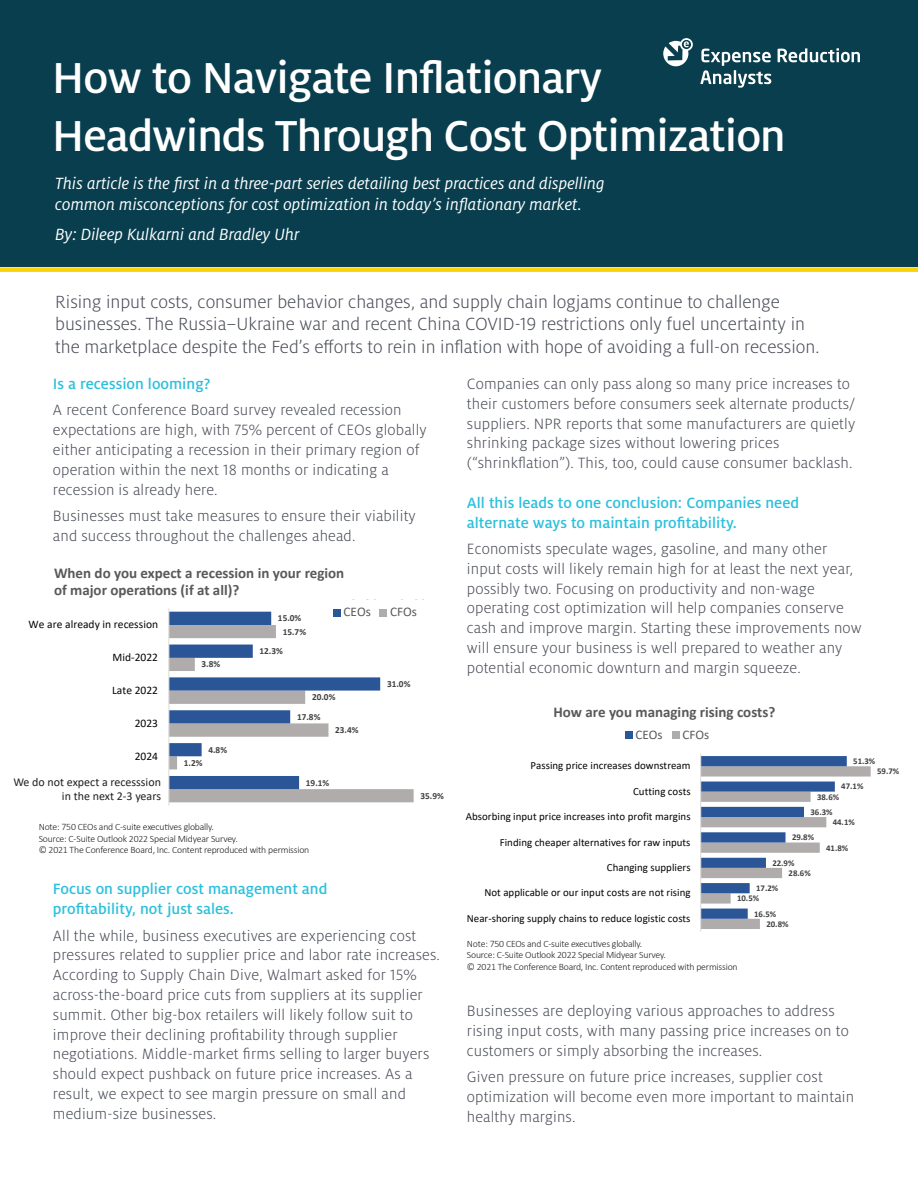
<style>
.page{position:relative;width:918px;height:1188px;background:#fff}
.page>*{position:absolute;margin:0;border:0;box-sizing:border-box;transform-origin:0 0}
.t1{font:500 48px/58.5px "Milo OT";letter-spacing:-.02em;color:#fff}
.t2{font:300 19.5px/22.5px "Milo OT";color:#494d57}
.t3{font:italic 18px/21.6px "Milo OT";color:#fff}
.t4{font:300 16.5px/19.8px "Milo OT";letter-spacing:.01em;color:#494d57}
.t5{font:500 16.5px/19.8px "Milo OT";color:#2dc0dc}
.t6{font:700 16.2px "Calibri";color:#595959}
.t7{font:700 15.3px "Calibri";color:#595959}
.t8{font:700 15px/16.5px "Calibri";color:#595959}
.t9{font:13.2px "Calibri";color:#595959}
.t10{font:13.05px "Calibri";color:#595959}
.t11{font:12px/14.4px "Calibri";color:#231f20;text-align:right}
.t12{font:11.55px/14.1px "Calibri";color:#040503;text-align:center}
.t13{font:10.95px "Calibri";letter-spacing:.005em;color:#040503}
.t14{font:300 9.75px/11.7px "Calibri";letter-spacing:-.02em;color:#231f20}
.t15{font:700 9.3px "Calibri";color:#404040}
.t16{font:700 8.85px "Calibri";color:#404040}
</style>
<div class="page">
<div style="left:0;top:267px;width:918px;height:5px;background:#fad20a"></div>
<div style="left:0;top:0;width:918px;height:267px;background:#083e4d"></div>
<svg style="left:778px;top:48px;width:82px;height:14px"></svg>
<svg style="left:700px;top:49px;width:71px;height:39px"></svg>
<svg style="left:663px;top:38px;width:30px;height:28px"></svg>
<svg style="left:169px;top:612px;width:245px;height:190px"></svg>
<hr style="left:168px;top:608px;width:1px;height:198px;background:#dad9d8">
<div style="left:333px;top:609px;width:8px;height:7px;background:#2a5698"></div>
<div style="left:380px;top:609px;width:7px;height:7px;background:#afacab"></div>
<svg style="left:701px;top:756px;width:170px;height:173px"></svg>
<hr style="left:700px;top:754px;width:1px;height:178px;background:#dad9d8">
<div style="left:625px;top:732px;width:7px;height:7px;background:#2a5698"></div>
<div style="left:672px;top:732px;width:7px;height:7px;background:#afacab"></div>
<h1 class="t1" style="left:52px;top:49px;width:735px">How to Navigate Inflationary<br>Headwinds Through Cost Optimization</h1>
<p class="t3" style="left:55px;top:172px;width:551px">This article is the first in a three-part series detailing best practices and dispelling common misconceptions for cost optimization in today’s inflationary market.</p>
<p class="t3" style="left:55px;top:223px;width:246px">By: Dileep Kulkarni and Bradley Uhr</p>
<p class="t2" style="left:55px;top:291px;width:766px">Rising input costs, consumer behavior changes, and supply chain logjams continue to challenge businesses. The Russia–Ukraine war and recent China COVID-19 restrictions only fuel uncertainty in the marketplace despite the Fed’s efforts to rein in inflation with hope of avoiding a full-on recession.</p>
<p class="t5" style="left:53px;top:374px;width:159px">Is a recession looming?</p>
<p class="t4" style="left:53px;top:401px;width:375px">A recent Conference Board survey revealed recession expectations are high, with 75% percent of CEOs globally either anticipating a recession in their primary region of operation within the next 18 months or indicating a recession is already here.</p>
<p class="t4" style="left:53px;top:506px;width:364px">Businesses must take measures to ensure their viability and success throughout the challenges ahead.</p>
<p class="t8" style="left:54px;top:565px;width:292px">When do you expect a recession in your region of major operations (if at all)?</p>
<p class="t6" style="left:113px;top:573px;width:202px">of major operations (if at all)?</p>
<p class="t16" style="left:276px;top:629px;width:24px">15.0%</p>
<p class="t9" style="left:344px;top:603px;width:29px">CEOs</p>
<p class="t9" style="left:390px;top:603px;width:28px">CFOs</p>
<p class="t15" style="left:278px;top:612px;width:25px">15.0%</p>
<p class="t12" style="left:29px;top:617px;width:131px">We are already in recession</p>
<p class="t15" style="left:283px;top:625px;width:25px">15.7%</p>
<p class="t12" style="left:113px;top:650px;width:47px">Mid-2022</p>
<p class="t15" style="left:202px;top:658px;width:20px">3.8%</p>
<p class="t15" style="left:260px;top:645px;width:25px">12.3%</p>
<p class="t12" style="left:112px;top:683px;width:48px">Late 2022</p>
<p class="t15" style="left:312px;top:691px;width:25px">20.0%</p>
<p class="t12" style="left:135px;top:716px;width:25px">2023</p>
<p class="t15" style="left:297px;top:710px;width:25px">17.8%</p>
<p class="t15" style="left:335px;top:724px;width:25px">23.4%</p>
<p class="t12" style="left:135px;top:748px;width:25px">2024</p>
<p class="t15" style="left:208px;top:743px;width:20px">4.8%</p>
<p class="t15" style="left:184px;top:756px;width:20px">1.2%</p>
<p class="t11" style="left:13px;top:774px;width:149px">We do not expect a recesssion in the next 2-3 years</p>
<p class="t12" style="left:21px;top:774px;width:139px">We do not expect a recsssion in the next 2-3 years</p>
<p class="t13" style="left:32px;top:783px;width:132px">We do not expect a recsssion</p>
<p class="t15" style="left:306px;top:776px;width:25px">19.1%</p>
<p class="t14" style="left:39px;top:821px;width:272px">Note: 750 CEOs and C-suite executives globally.<br>Source: C-Suite Outlook 2022 Special Midyear Survey.<br>© 2021 The Conference Board, Inc. Content reproduced with permission</p>
<p class="t15" style="left:387px;top:677px;width:25px">31.0%</p>
<p class="t15" style="left:420px;top:789px;width:25px">35.9%</p>
<p class="t5" style="left:53px;top:879px;width:276px">Focus on supplier cost management and profitability, not just sales.</p>
<p class="t4" style="left:53px;top:926px;width:389px">All the while, business executives are experiencing cost pressures related to supplier price and labor rate increases.<br>According to Supply Chain Dive, Walmart asked for 15% across-the-board price cuts from suppliers at its supplier summit. Other big-box retailers will likely follow suit to improve their declining profitability through supplier negotiations. Middle-market firms selling to larger buyers should expect pushback on future price increases. As a result, we expect to see margin pressure on small and medium-size businesses.</p>
<p class="t4" style="left:467px;top:374px;width:390px">Companies can only pass along so many price increases to their customers before consumers seek alternate products/ suppliers. NPR reports that some manufacturers are quietly shrinking package sizes without lowering prices (“shrinkflation”). This, too, could cause consumer backlash.</p>
<p class="t5" style="left:467px;top:493px;width:334px">All this leads to one conclusion: Companies need alternate ways to maintain profitability.</p>
<p class="t4" style="left:467px;top:539px;width:396px">Economists speculate wages, gasoline, and many other input costs will likely remain high for at least the next year, possibly two. Focusing on productivity and non-wage operating cost optimization will help companies conserve cash and improve margin. Starting these improvements now will ensure your business is well prepared to weather any potential economic downturn and margin squeeze.</p>
<p class="t7" style="left:526px;top:697px;width:265px">How are you managing rising input costs?</p>
<p class="t10" style="left:636px;top:725px;width:29px">CEOs</p>
<p class="t10" style="left:683px;top:725px;width:28px">CFOs</p>
<p class="t8" style="left:553px;top:704px;width:223px">How are you managing rising costs?</p>
<p class="t13" style="left:531px;top:758px;width:162px">Passing price increases downstream</p>
<p class="t13" style="left:633px;top:784px;width:59px">Cutting costs</p>
<p class="t13" style="left:466px;top:809px;width:226px">Absorbing input price increases into profit margins</p>
<p class="t16" style="left:853px;top:755px;width:24px">51.3%</p>
<p class="t16" style="left:841px;top:780px;width:24px">47.1%</p>
<p class="t16" style="left:817px;top:791px;width:24px">38.6%</p>
<p class="t16" style="left:811px;top:806px;width:24px">36.3%</p>
<p class="t16" style="left:833px;top:816px;width:24px">44.1%</p>
<p class="t16" style="left:877px;top:765px;width:24px">59.7%</p>
<p class="t13" style="left:500px;top:834px;width:192px">Finding cheaper alternatives for raw inputs</p>
<p class="t16" style="left:792px;top:831px;width:24px">29.8%</p>
<p class="t13" style="left:607px;top:860px;width:85px">Changing suppliers</p>
<p class="t16" style="left:772px;top:857px;width:24px">22.9%</p>
<p class="t16" style="left:789px;top:867px;width:24px">28.6%</p>
<p class="t13" style="left:484px;top:885px;width:208px">Not applicable or our input costs are not rising</p>
<p class="t16" style="left:756px;top:882px;width:24px">17.2%</p>
<p class="t16" style="left:737px;top:892px;width:24px">10.5%</p>
<p class="t13" style="left:467px;top:911px;width:225px">Near-shoring supply chains to reduce logistic costs</p>
<p class="t16" style="left:754px;top:907px;width:24px">16.5%</p>
<p class="t16" style="left:766px;top:918px;width:24px">20.8%</p>
<p class="t14" style="left:467px;top:937px;width:272px">Note: 750 CEOs and C-suite executives globally.<br>Source: C-Suite Outlook 2022 Special Midyear Survey.<br>© 2021 The Conference Board, Inc. Content reproduced with permission</p>
<p class="t16" style="left:826px;top:841px;width:24px">41.8%</p>
<p class="t4" style="left:467px;top:1001px;width:384px">Businesses are deploying various approaches to address rising input costs, with many passing price increases on to customers or simply absorbing the increases.</p>
<p class="t4" style="left:467px;top:1068px;width:389px">Given pressure on future price increases, supplier cost optimization will become even more important to maintain healthy margins.</p>
</div>
